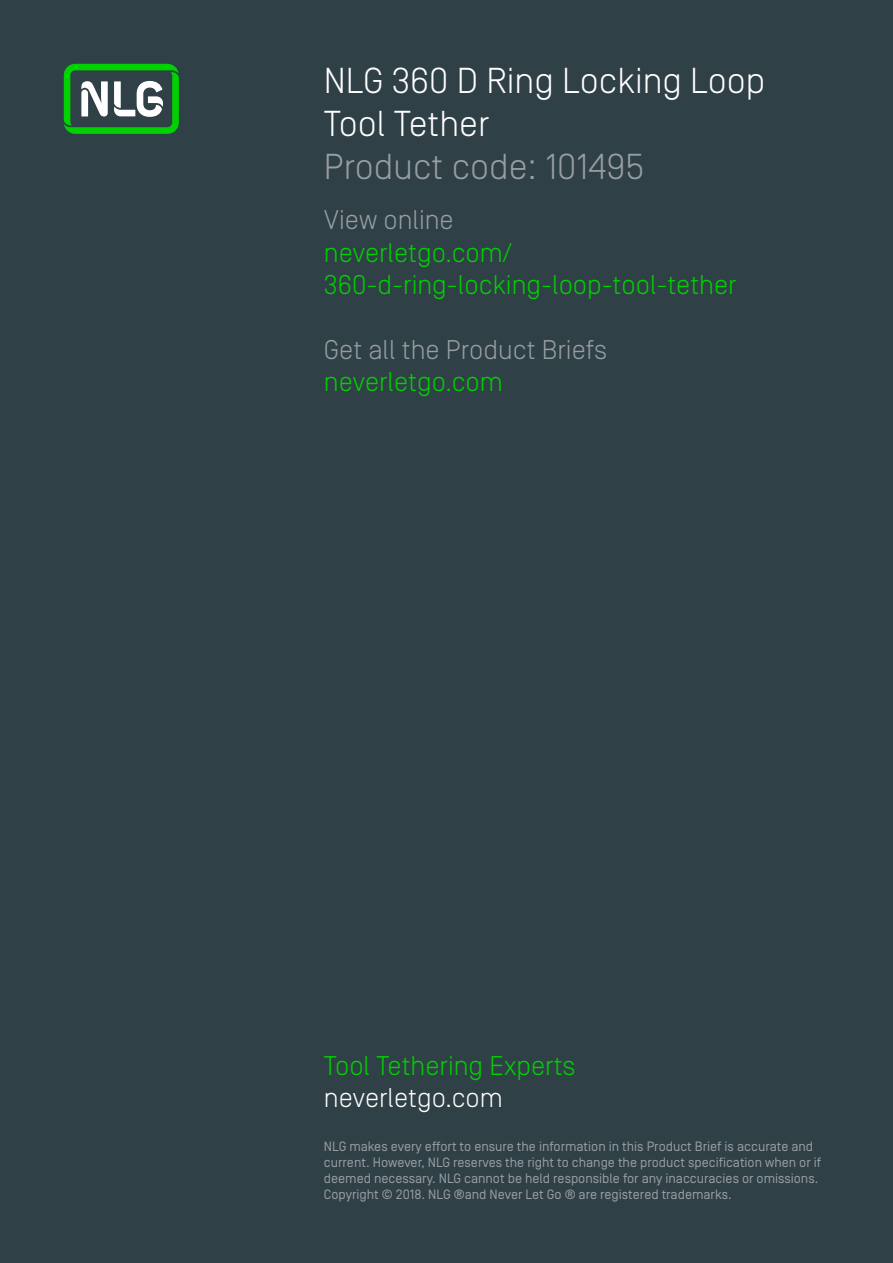
<style>
.page{position:relative;width:893px;height:1263px;background:#304047}
.page>*{position:absolute;margin:0;border:0;box-sizing:border-box;transform-origin:0 0}
.t1{font:300 36px "Simplon Norm";color:#fff}
.t2{font:300 36px "Simplon Norm";color:#989fa3}
.t3{font:300 27px "Simplon Norm";color:#00d100}
.t4{font:300 27px "Simplon Norm";color:#989fa3}
.t5{font:300 27px "Simplon Norm";color:#fff}
.t6{font:13.5px/16.2px "Simplon Norm";color:#989fa3}
</style>
<div class="page">
<svg style="left:64px;top:64px;width:115px;height:70px"></svg>
<p class="t1" style="left:324px;top:61px;width:443px">NLG 360 D Ring Locking Loop</p>
<p class="t1" style="left:324px;top:105px;width:167px">Tool Tether</p>
<p class="t2" style="left:324px;top:148px;width:322px">Product code: 101495</p>
<p class="t4" style="left:324px;top:206px;width:131px">View online</p>
<p class="t3" style="left:324px;top:238px;width:189px">neverletgo.com/</p>
<p class="t3" style="left:324px;top:271px;width:414px">360-d-ring-locking-loop-tool-tether</p>
<p class="t4" style="left:324px;top:335px;width:285px">Get all the Product Briefs</p>
<p class="t3" style="left:324px;top:368px;width:180px">neverletgo.com</p>
<p class="t3" style="left:324px;top:1051px;width:253px">Tool Tethering Experts</p>
<p class="t5" style="left:324px;top:1084px;width:180px">neverletgo.com</p>
<p class="t6" style="left:324px;top:1138px;width:499px">NLG makes every effort to ensure the information in this Product Brief is accurate and current. However, NLG reserves the right to change the product specification when or if deemed necessary. NLG cannot be held responsible for any inaccuracies or omissions.</p>
<p class="t6" style="left:324px;top:1187px;width:409px">Copyright © 2018. NLG ®and Never Let Go ® are registered trademarks.</p>
</div>
